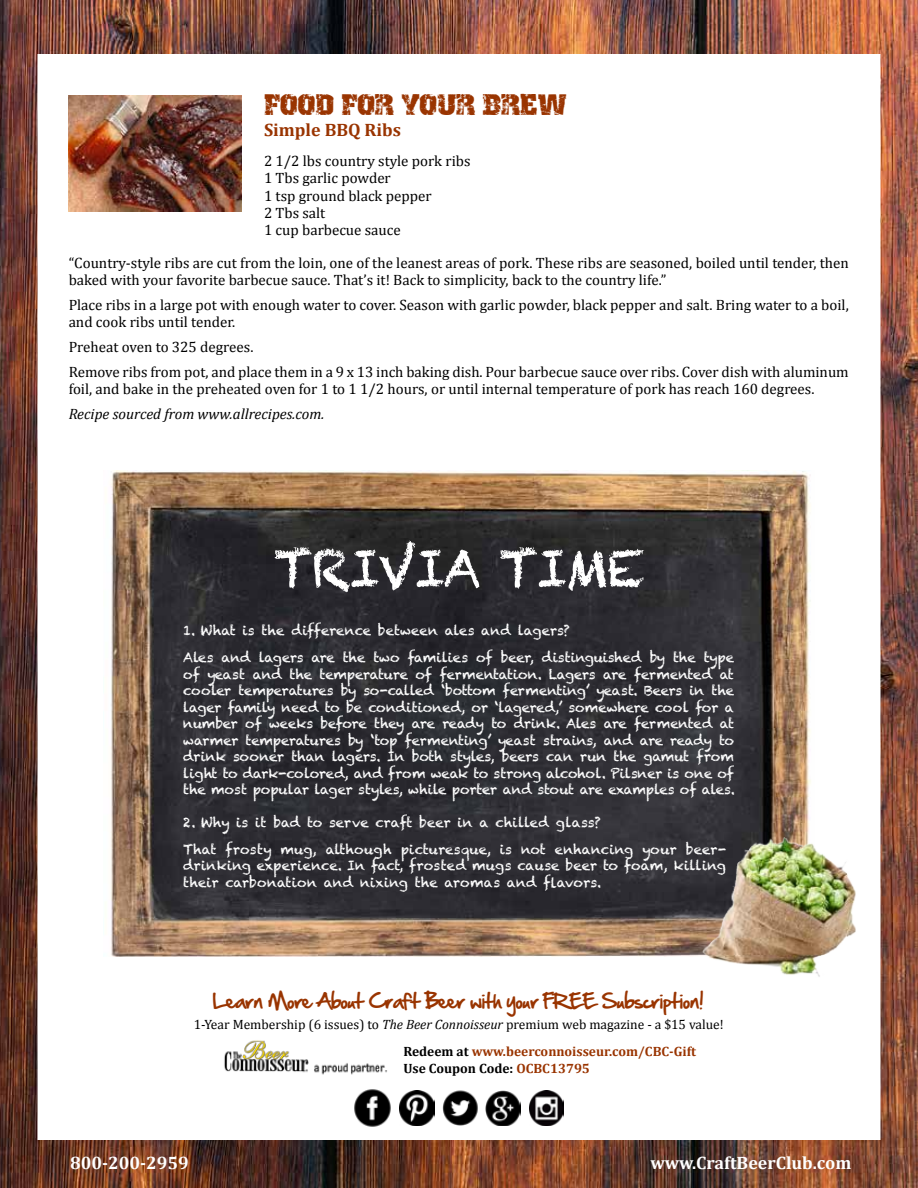
<style>
.page{position:relative;width:918px;height:1188px;background:#fff}
.page>*{position:absolute;margin:0;border:0;box-sizing:border-box;transform-origin:0 0}
.t1{font:51px "Chalkduster";letter-spacing:-.03em;color:#fff}
.t2{font:25.5px "Distress";letter-spacing:-.03em;color:#993400}
.t3{font:18px "Hand Of Sean";color:#993400}
.t4{font:700 18px "Cambria";color:#fff}
.t5{font:700 18px "Cambria";color:#993400}
.t6{font:15px/17.2px "Cambria";color:#000}
.t7{font:italic 15px "Cambria";color:#000}
.t8{font:13.5px/16.5px "Chalkduster";color:#fff}
.t9{font:13.5px/27.8px "Cambria";color:#000}
.t10{font:13.5px/27px "Chalkduster";letter-spacing:-.02em;color:#fff}
.t11{font:700 13.5px "Cambria";color:#000}
.s1{font-style:italic}
.s2{font-weight:700}
.s3{font-weight:700;color:#993400}
.s4{color:#993400}
</style>
<div class="page">
<img style="left:0;top:0;width:918px;height:1188px">
<div style="left:37px;top:54px;width:843px;height:1086px;background:#fff"></div>
<img style="left:110px;top:471px;width:701px;height:485px">
<img style="left:701px;top:836px;width:155px;height:141px">
<div style="left:844px;top:947px;width:25px;height:27px;background:#fff"></div>
<img style="left:485px;top:1091px;width:36px;height:34px">
<img style="left:443px;top:1090px;width:35px;height:35px">
<img style="left:354px;top:1089px;width:37px;height:38px">
<img style="left:399px;top:1090px;width:35px;height:35px">
<img style="left:529px;top:1091px;width:35px;height:34px">
<img style="left:224px;top:1040px;width:163px;height:35px">
<img style="left:69px;top:95px;width:173px;height:116px">
<h2 class="t2" style="left:264px;top:91px;width:305px">FOOD FOR YOUR BREW</h2>
<h3 class="t5" style="left:264px;top:118px;width:139px">Simple BBQ Ribs</h3>
<p class="t6" style="left:264px;top:152px;width:208px">2 1/2 lbs country style pork ribs<br>1 Tbs garlic powder<br>1 tsp ground black pepper<br>2 Tbs salt<br>1 cup barbecue sauce</p>
<p class="t6" style="left:69px;top:254px;width:782px">“Country-style ribs are cut from the loin, one of the leanest areas of pork. These ribs are seasoned, boiled until tender, then baked with your favorite barbecue sauce. That’s it! Back to simplicity, back to the country life.”</p>
<p class="t6" style="left:69px;top:296px;width:782px">Place ribs in a large pot with enough water to cover. Season with garlic powder, black pepper and salt. Bring water to a boil, and cook ribs until tender.</p>
<p class="t6" style="left:69px;top:335px;width:782px;line-height:24.8px">Preheat oven to 325 degrees.<br>Remove ribs from pot, and place them in a 9 x 13 inch baking dish. Pour barbecue sauce over ribs. Cover dish with aluminum</p>
<p class="t6" style="left:69px;top:380px;width:747px">foil, and bake in the preheated oven for 1 to 1 1/2 hours, or until internal temperature of pork has reach 160 degrees.</p>
<p class="t7" style="left:69px;top:403px;width:257px">Recipe sourced from www.allrecipes.com.</p>
<h1 class="t1" style="left:274px;top:538px;width:372px">TRIVIA TIME</h1>
<p class="t10" style="left:183px;top:617px;width:552px">1. What is the difference between ales and lagers?<br>Ales and lagers are the two families of beer, distinguished by the type</p>
<p class="t8" style="left:183px;top:666px;width:553px;text-align:justify">of yeast and the temperature of fermentation. Lagers are fermented at cooler temperatures by so-called ‘bottom fermenting’ yeast. Beers in the lager family need to be conditioned, or ‘lagered,’ somewhere cool for a number of weeks before they are ready to drink. Ales are fermented at warmer temperatures by ‘top fermenting’ yeast strains, and are ready to drink sooner than lagers. In both styles, beers can run the gamut from light to dark-colored, and from weak to strong alcohol. Pilsner is one of the most popular lager styles, while porter and stout are examples of ales.</p>
<p class="t8" style="left:183px;top:808px;width:544px;line-height:27px">2. Why is it bad to serve craft beer in a chilled glass?<br>That frosty mug, although picturesque, is not enhancing your beer-</p>
<p class="t8" style="left:183px;top:857px;width:544px">drinking experience. In fact, frosted mugs cause beer to foam, killing their carbonation and nixing the aromas and flavors.</p>
<h3 class="t3" style="left:213px;top:985px;width:493px">Learn More About Craft Beer with your FREE Subscription!</h3>
<p class="t9" style="left:403px;top:1010px;width:322px;text-indent:-210px">1-Year Membership (6 issues) to <span class="s1">The Beer Connoisseur</span> premium web magazine - a $15 value!<br><span class="s2">Redeem at</span> <span class="s3">www.beerconnoisseur.com/CBC-Gift</span></p>
<p class="t11" style="left:403px;top:1058px;width:188px">Use Coupon Code: <span class="s4">OCBC13795</span></p>
<h3 class="t4" style="left:70px;top:1150px;width:120px">800-200-2959</h3>
<h3 class="t4" style="left:651px;top:1150px;width:202px">www.CraftBeerClub.com</h3>
</div>
